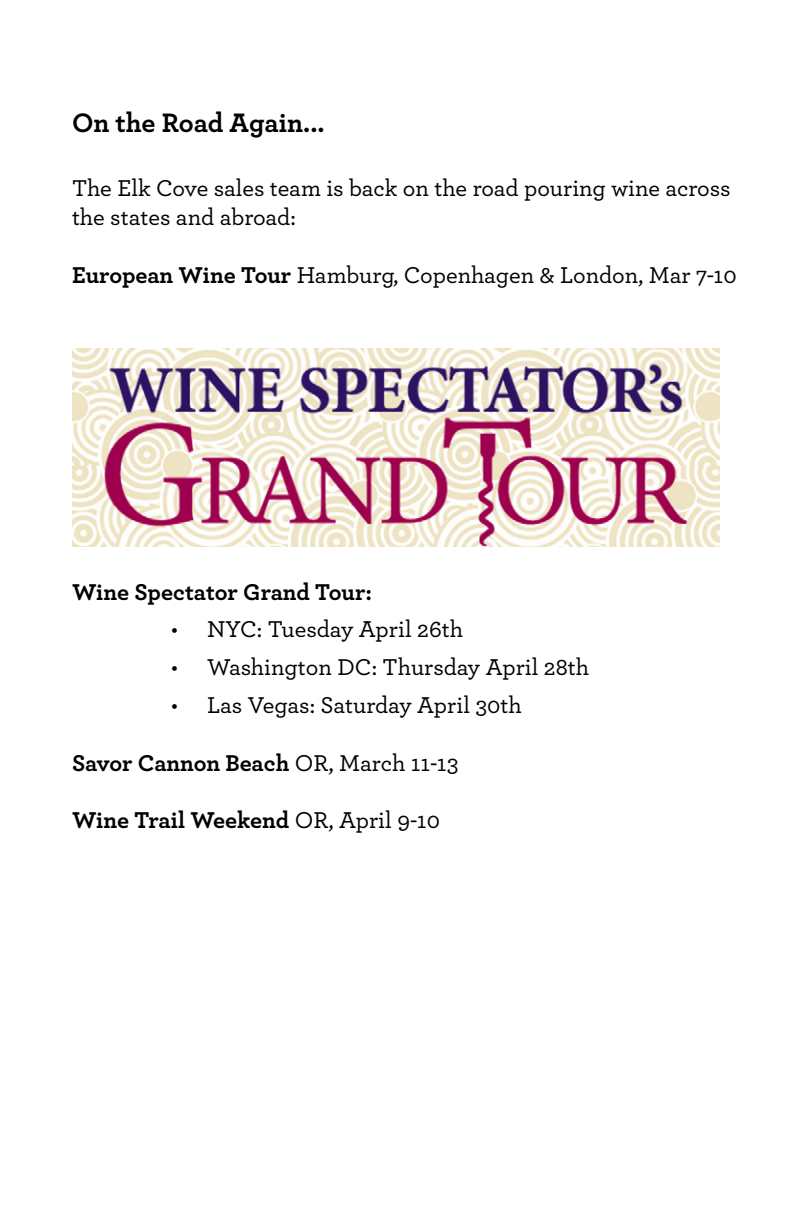
<style>
.page{position:relative;width:792px;height:1224px;background:#fff}
.page>*{position:absolute;margin:0;border:0;box-sizing:border-box;transform-origin:0 0}
.t1{font:700 28px "Archer";letter-spacing:-.005em;color:#000}
.t2{font:500 24px/28.8px "Archer";color:#000}
.t3{font:700 24px "Archer";letter-spacing:-.005em;color:#000}
.s1{font-weight:700}
.s2{font-weight:500}
</style>
<div class="page">
<img style="left:72px;top:349px;width:648px;height:198px">
<p class="t1" style="left:72px;top:101px;width:254px">On the Road Again...</p>
<p class="t2" style="left:72px;top:173px;width:660px">The Elk Cove sales team is back on the road pouring wine across the states and abroad:</p>
<p class="t2" style="left:72px;top:259px;width:666px"><span class="s1">European Wine Tour</span> Hamburg, Copenhagen &amp; London, Mar 7-10</p>
<p class="t3" style="left:72px;top:573px;width:302px">Wine Spectator Grand Tour:</p>
<p class="t2" style="left:171px;top:614px;width:294px">• NYC: Tuesday April 26th</p>
<p class="t2" style="left:171px;top:651px;width:420px">• Washington DC: Thursday April 28th</p>
<p class="t2" style="left:171px;top:689px;width:352px">• Las Vegas: Saturday April 30th</p>
<p class="t3" style="left:72px;top:744px;width:388px">Savor Cannon Beach <span class="s2">OR, March 11-13</span></p>
<p class="t3" style="left:72px;top:801px;width:369px">Wine Trail Weekend <span class="s2">OR, April 9-10</span></p>
</div>
